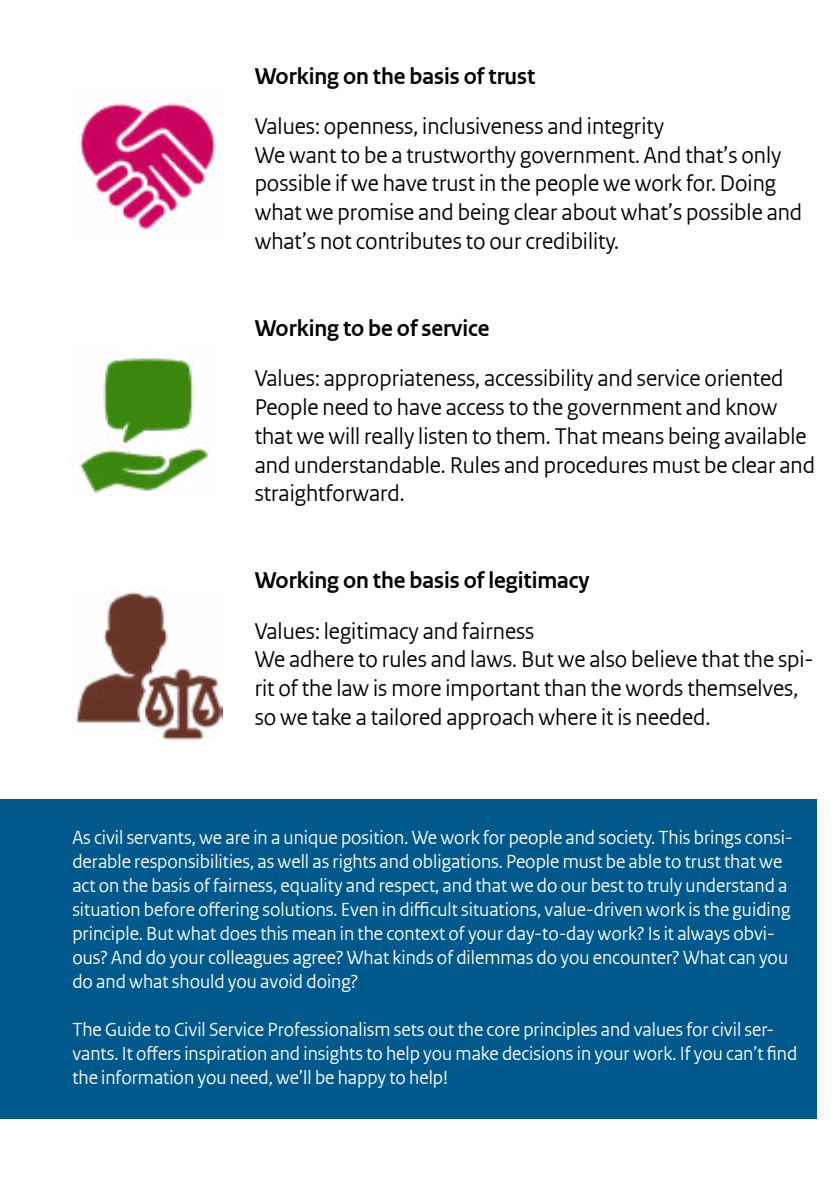
<style>
.page{position:relative;width:840px;height:1191px;background:#fff}
.page>*{position:absolute;margin:0;border:0;box-sizing:border-box;transform-origin:0 0}
.t1{font:24px/28.8px "Rijksoverheid Sans Heading TT";color:#000}
.t2{font:700 24px "Rijksoverheid Sans Heading TT";color:#000}
.t3{font:20px/24px "Rijksoverheid Sans Heading TT";color:#fff}
</style>
<div class="page">
<div style="left:0;top:800px;width:816px;height:319px;background:#00598c"></div>
<img style="left:80px;top:103px;width:136px;height:127px">
<img style="left:79px;top:358px;width:132px;height:135px">
<img style="left:75px;top:591px;width:148px;height:148px">
<p class="t2" style="left:254px;top:62px;width:282px">Working on the basis of trust</p>
<p class="t1" style="left:254px;top:112px;width:548px">Values: openness, inclusiveness and integrity<br>We want to be a trustworthy government. And that’s only possible if we have trust in the people we work for. Doing what we promise and being clear about what’s possible and what’s not contributes to our credibility.</p>
<p class="t2" style="left:254px;top:314px;width:236px">Working to be of service</p>
<p class="t1" style="left:254px;top:364px;width:561px">Values: appropriateness, accessibility and service oriented People need to have access to the government and know that we will really listen to them. That means being available and understandable. Rules and procedures must be clear and straightforward.</p>
<p class="t2" style="left:254px;top:567px;width:336px">Working on the basis of legitimacy</p>
<p class="t1" style="left:254px;top:616px;width:560px">Values: legitimacy and fairness<br>We adhere to rules and laws. But we also believe that the spi&shy;rit of the law is more important than the words themselves, so we take a tailored approach where it is needed.</p>
<p class="t3" style="left:72px;top:826px;width:721px">As civil servants, we are in a unique position. We work for people and society. This brings consi&shy;derable responsibilities, as well as rights and obligations. People must be able to trust that we act on the basis of fairness, equality and respect, and that we do our best to truly understand a situation before offering solutions. Even in difficult situations, value-driven work is the guiding principle. But what does this mean in the context of your day-to-day work? Is it always obvi&shy;ous? And do your colleagues agree? What kinds of dilemmas do you encounter? What can you do and what should you avoid doing?</p>
<p class="t3" style="left:72px;top:1018px;width:726px">The Guide to Civil Service Professionalism sets out the core principles and values for civil ser&shy;vants. It offers inspiration and insights to help you make decisions in your work. If you can’t find the information you need, we’ll be happy to help!</p>
</div>
